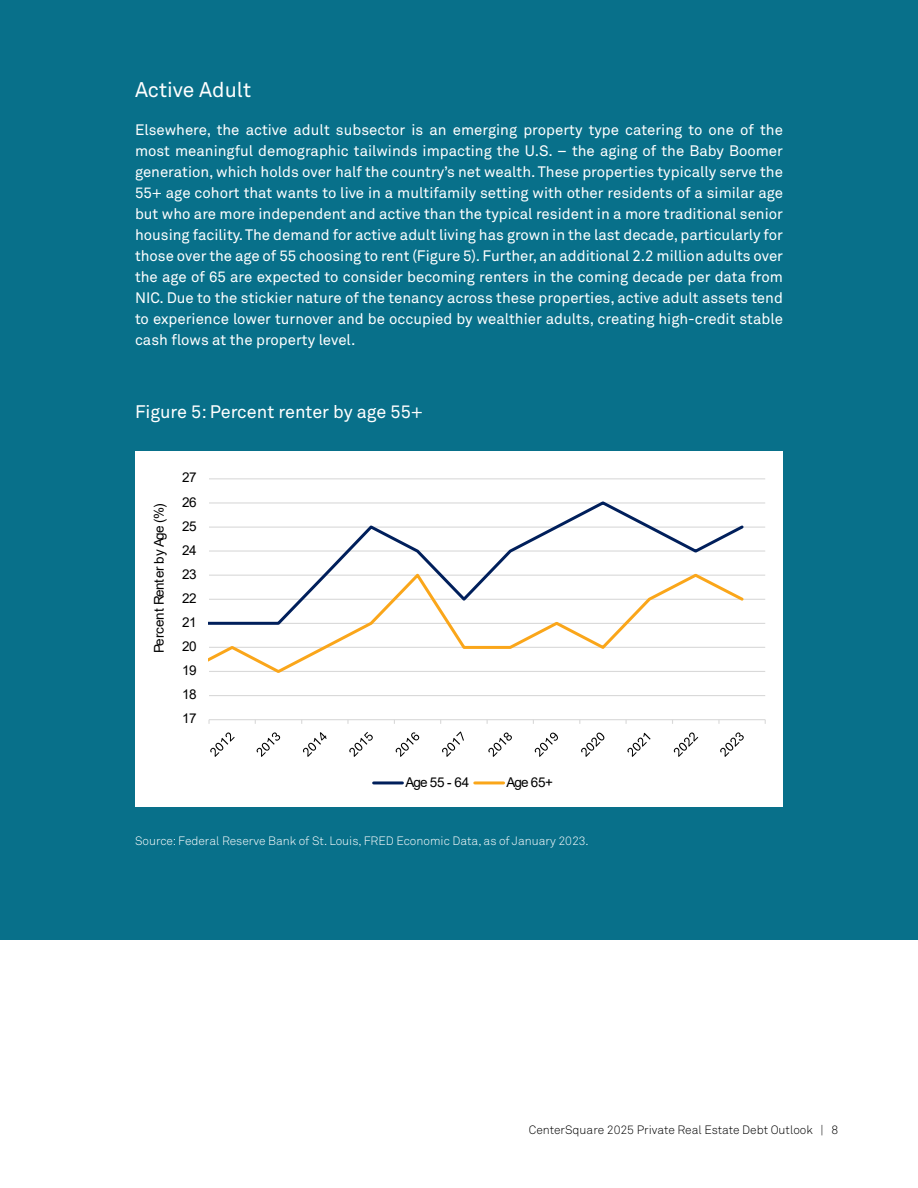
<style>
.page{position:relative;width:918px;height:1188px;background:#fff}
.page>*{position:absolute;margin:0;border:0;box-sizing:border-box;transform-origin:0 0}
.t1{font:21px "Akkurat Pro";color:#fff}
.t2{font:18px "Akkurat Pro";color:#fff}
.t3{font:15px/21px "Akkurat Pro";color:#fff;text-align:justify}
.t4{font:13.5px "Arial";letter-spacing:-.025em;color:#000}
.t5{font:12px "Akkurat Light Pro";color:#fff}
.t6{font:12px "Akkurat Light Pro";color:#000}
</style>
<div class="page">
<div style="left:0;top:0;width:918px;height:940px;background:#08708a"></div>
<div style="left:135px;top:452px;width:648px;height:355px;background:#fff"></div>
<hr style="left:209px;top:695px;width:556px;height:1px;background:#d9d9d9">
<hr style="left:209px;top:671px;width:556px;height:1px;background:#d9d9d9">
<hr style="left:209px;top:647px;width:556px;height:1px;background:#d9d9d9">
<hr style="left:209px;top:623px;width:556px;height:1px;background:#d9d9d9">
<hr style="left:209px;top:599px;width:556px;height:1px;background:#d9d9d9">
<hr style="left:209px;top:575px;width:556px;height:1px;background:#d9d9d9">
<hr style="left:209px;top:550px;width:556px;height:2px;background:#d9d9d9">
<hr style="left:209px;top:527px;width:556px;height:1px;background:#d9d9d9">
<hr style="left:209px;top:502px;width:556px;height:2px;background:#d9d9d9">
<hr style="left:209px;top:478px;width:556px;height:1px;background:#d9d9d9">
<hr style="left:209px;top:719px;width:556px;height:1px;background:#d9d9d9">
<svg style="left:209px;top:501px;width:537px;height:220px"></svg>
<svg style="left:209px;top:547px;width:537px;height:128px"></svg>
<svg style="left:210px;top:732px;width:25px;height:25px"></svg>
<svg style="left:257px;top:732px;width:23px;height:25px"></svg>
<svg style="left:303px;top:732px;width:24px;height:25px"></svg>
<svg style="left:349px;top:732px;width:24px;height:25px"></svg>
<svg style="left:396px;top:732px;width:23px;height:25px"></svg>
<svg style="left:442px;top:731px;width:22px;height:26px"></svg>
<svg style="left:488px;top:732px;width:24px;height:25px"></svg>
<svg style="left:535px;top:733px;width:23px;height:24px"></svg>
<svg style="left:581px;top:733px;width:23px;height:24px"></svg>
<svg style="left:627px;top:733px;width:24px;height:24px"></svg>
<svg style="left:674px;top:732px;width:24px;height:25px"></svg>
<svg style="left:720px;top:732px;width:24px;height:25px"></svg>
<hr style="left:374px;top:781px;width:28px;height:3px;background:#001f5b">
<hr style="left:475px;top:781px;width:29px;height:3px;background:#faa61a">
<h1 class="t1" style="left:135px;top:78px;width:118px">Active Adult</h1>
<p class="t3" style="left:135px;top:120px;width:650px">Elsewhere, the active adult subsector is an emerging property type catering to one of the most meaningful demographic tailwinds impacting the U.S. – the aging of the Baby Boomer generation, which holds over half the country’s net wealth. These properties typically serve the 55+ age cohort that wants to live in a multifamily setting with other residents of a similar age but who are more independent and active than the typical resident in a more traditional senior housing facility. The demand for active adult living has grown in the last decade, particularly for those over the age of 55 choosing to rent (Figure 5). Further, an additional 2.2 million adults over the age of 65 are expected to consider becoming renters in the coming decade per data from NIC. Due to the stickier nature of the tenancy across these properties, active adult assets tend to experience lower turnover and be occupied by wealthier adults, creating high-credit stable cash flows at the property level.</p>
<p class="t2" style="left:135px;top:402px;width:290px">Figure 5: Percent renter by age 55+</p>
<p class="t4" style="left:150px;top:653px;width:151px;rotate:-90deg">Percent Renter by Age (%)</p>
<p class="t4" style="left:182px;top:468px;width:16px">27</p>
<p class="t4" style="left:182px;top:492px;width:16px">26</p>
<p class="t4" style="left:182px;top:517px;width:16px">25</p>
<p class="t4" style="left:182px;top:541px;width:16px">24</p>
<p class="t4" style="left:182px;top:565px;width:16px">23</p>
<p class="t4" style="left:182px;top:589px;width:16px">22</p>
<p class="t4" style="left:182px;top:613px;width:16px">21</p>
<p class="t4" style="left:182px;top:637px;width:16px">20</p>
<p class="t4" style="left:182px;top:661px;width:16px">19</p>
<p class="t4" style="left:182px;top:685px;width:16px">18</p>
<p class="t4" style="left:182px;top:709px;width:16px">17</p>
<p class="t4" style="left:406px;top:773px;width:65px">Age 55 - 64</p>
<p class="t4" style="left:507px;top:773px;width:48px">Age 65+</p>
<p class="t5" style="left:135px;top:834px;width:455px">Source: Federal Reserve Bank of St. Louis, FRED Economic Data, as of January 2023.</p>
<p class="t6" style="left:529px;top:1123px;width:311px">CenterSquare 2025 Private Real Estate Debt Outlook | 8</p>
</div>
